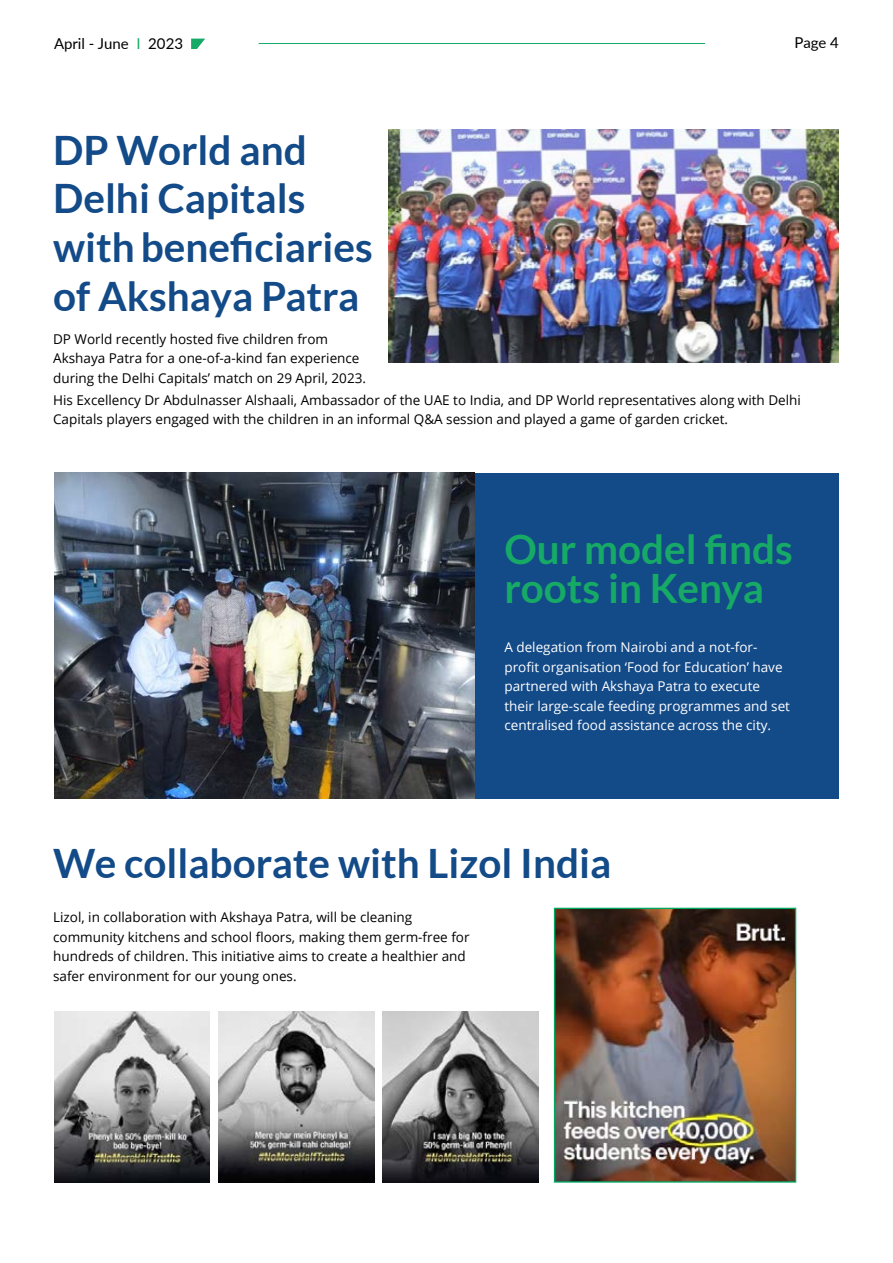
<style>
.page{position:relative;width:893px;height:1263px;background:#fff}
.page>*{position:absolute;margin:0;border:0;box-sizing:border-box;transform-origin:0 0}
.t1{font:700 40.5px/48.6px "Lato";color:#134a88}
.t2{font:700 40.5px/39.6px "Lato";color:#17aa66}
.t3{font:15px "Lato";color:#000}
.t4{font:13.5px/19.5px "Open Sans";color:#000}
.t5{font:13.5px/19.5px "Open Sans";color:#fff}
.s1{color:#17aa66}
</style>
<div class="page">
<div style="left:474px;top:473px;width:365px;height:326px;background:#134a88"></div>
<img style="left:54px;top:473px;width:420px;height:326px">
<img style="left:389px;top:129px;width:450px;height:233px">
<img style="left:54px;top:1011px;width:156px;height:171px">
<img style="left:218px;top:1011px;width:156px;height:171px">
<img style="left:383px;top:1011px;width:155px;height:171px">
<img style="left:556px;top:910px;width:238px;height:270px">
<div style="left:554px;top:908px;width:242px;height:274px;border:1px solid #00a761"></div>
<hr style="left:259px;top:43px;width:446px;height:1px;background:#17aa66">
<svg style="left:191px;top:39px;width:14px;height:10px"></svg>
<p class="t3" style="left:54px;top:33px;width:131px">April - June <span class="s1">I</span> 2023</p>
<p class="t3" style="left:795px;top:32px;width:46px">Page 4</p>
<h1 class="t1" style="left:53px;top:125px;width:321px">DP World and<br>Delhi Capitals with beneficiaries of Akshaya Patra</h1>
<p class="t4" style="left:53px;top:329px;width:314px">DP World recently hosted five children from<br>Akshaya Patra for a one-of-a-kind fan experience during the Delhi Capitals’ match on 29 April, 2023.</p>
<p class="t4" style="left:53px;top:390px;width:749px">His Excellency Dr Abdulnasser Alshaali, Ambassador of the UAE to India, and DP World representatives along with Delhi<br>Capitals players engaged with the children in an informal Q&amp;A session and played a game of garden cricket.</p>
<h1 class="t2" style="left:504px;top:528px;width:290px">Our model finds roots in Kenya</h1>
<p class="t5" style="left:504px;top:637px;width:287px">A delegation from Nairobi and a not-for&shy;profit organisation ‘Food for Education’ have partnered with Akshaya Patra to execute their large-scale feeding programmes and set centralised food assistance across the city.</p>
<h1 class="t1" style="left:53px;top:838px;width:560px">We collaborate with Lizol India</h1>
<p class="t4" style="left:53px;top:907px;width:418px">Lizol, in collaboration with Akshaya Patra, will be cleaning community kitchens and school floors, making them germ-free for hundreds of children. This initiative aims to create a healthier and safer environment for our young ones.</p>
</div>
